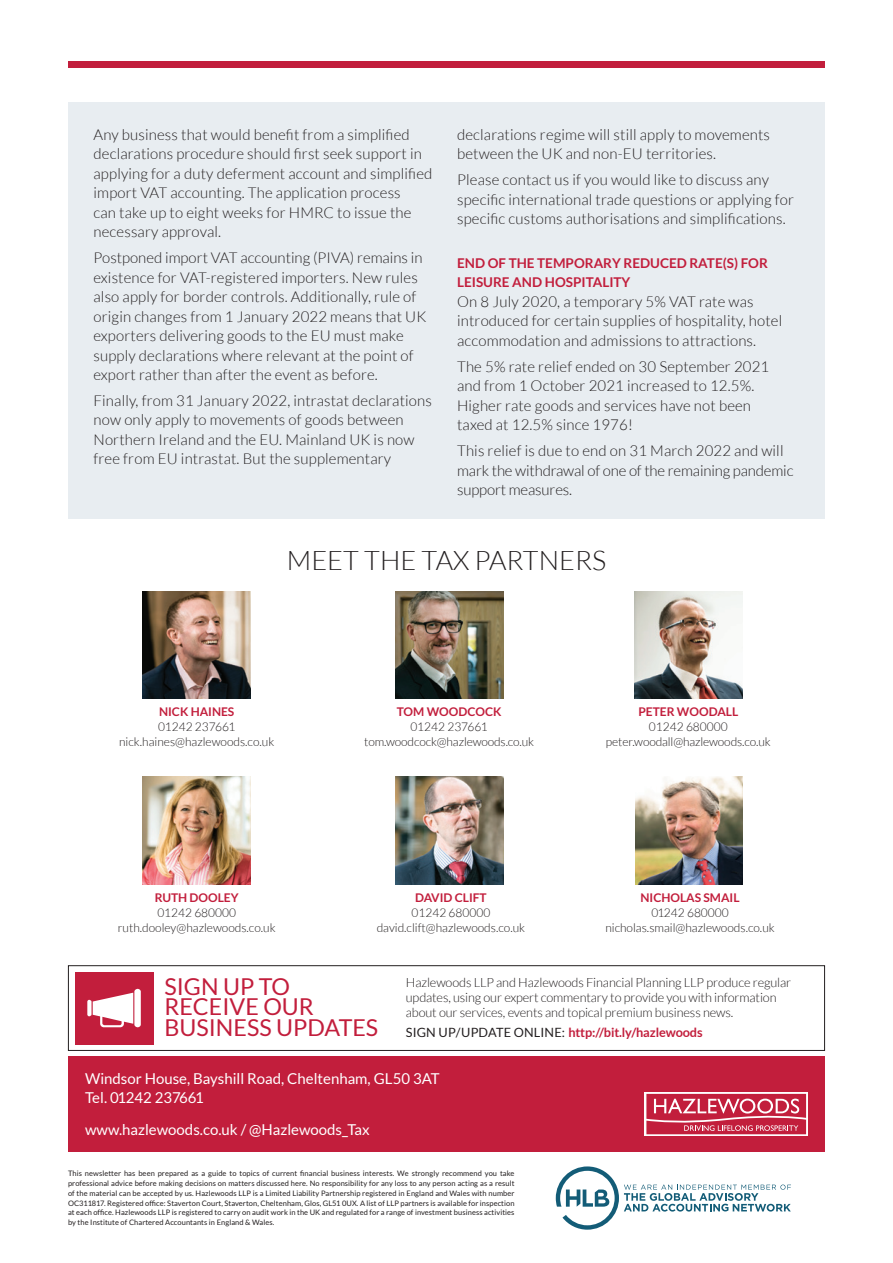
<style>
.page{position:relative;width:893px;height:1263px;background:#fff}
.page>*{position:absolute;margin:0;border:0;box-sizing:border-box;transform-origin:0 0}
.t1{font:300 27px "Lato";color:#231f20}
.t2{font:23.25px/20.2px "Lato";color:#c21e3c}
.t3{font:300 15px/19.5px "Lato";letter-spacing:.01em;color:#231f20}
.t4{font:300 15px/19.5px "Lato";letter-spacing:-.01em;color:#231f20}
.t5{font:15px/19.5px "Lato";color:#fff}
.t6{font:700 13.5px/19.5px "Lato";color:#c21e3c}
.t7{font:300 12.75px/15px "Lato";letter-spacing:-.01em;color:#231f20}
.t8{font:700 12.75px "Lato";letter-spacing:-.01em;color:#c21e3c}
.t9{font:300 12px/15px "Lato";color:#231f20;text-align:center}
.t10{font:700 12px "Lato";color:#c21e3c}
.t11{font:7.5px/9.8px "Lato";letter-spacing:.01em;color:#231f20;text-align:justify}
.s1{font-weight:400;color:#231f20}
</style>
<div class="page">
<div style="left:68px;top:1056px;width:757px;height:95px;background:#c21e3c"></div>
<div style="left:645px;top:1092px;width:163px;height:44px;background:linear-gradient(to right,#ecbbc4,#ecbbc4)"></div>
<svg style="left:646px;top:1094px;width:160px;height:40px"></svg>
<div style="left:68px;top:61px;width:757px;height:7px;background:#c21e3c"></div>
<img style="left:143px;top:591px;width:108px;height:108px">
<img style="left:395px;top:591px;width:108px;height:108px">
<img style="left:634px;top:591px;width:108px;height:108px">
<img style="left:635px;top:777px;width:108px;height:107px">
<img style="left:396px;top:777px;width:108px;height:107px">
<img style="left:143px;top:777px;width:108px;height:107px">
<div style="left:68px;top:965px;width:757px;height:86px;border:1px solid #231f20"></div>
<div style="left:75px;top:972px;width:79px;height:72px;background:#c21e3c"></div>
<svg style="left:87px;top:989px;width:54px;height:38px"></svg>
<svg style="left:556px;top:1166px;width:235px;height:64px"></svg>
<div style="left:68px;top:102px;width:757px;height:417px;background:#e8edf1"></div>
<p class="t3" style="left:94px;top:125px;width:340px">Any business that would benefit from a simplified declarations procedure should first seek support in applying for a duty deferment account and simplified import VAT accounting. The application process<br>can take up to eight weeks for HMRC to issue the necessary approval.</p>
<p class="t3" style="left:94px;top:248px;width:334px">Postponed import VAT accounting (PIVA) remains in existence for VAT-registered importers. New rules also apply for border controls. Additionally, rule of origin changes from 1 January 2022 means that UK exporters delivering goods to the EU must make supply declarations where relevant at the point of export rather than after the event as before.</p>
<p class="t3" style="left:94px;top:391px;width:340px">Finally, from 31 January 2022, intrastat declarations now only apply to movements of goods between Northern Ireland and the EU. Mainland UK is now free from EU intrastat. But the supplementary</p>
<p class="t3" style="left:457px;top:125px;width:314px">declarations regime will still apply to movements between the UK and non-EU territories.</p>
<p class="t3" style="left:457px;top:170px;width:338px">Please contact us if you would like to discuss any specific international trade questions or applying for specific customs authorisations and simplifications.</p>
<p class="t6" style="left:457px;top:253px;width:312px">END OF THE TEMPORARY REDUCED RATE(S) FOR<br>LEISURE AND HOSPITALITY</p>
<p class="t3" style="left:457px;top:292px;width:327px">On 8 July 2020, a temporary 5% VAT rate was introduced for certain supplies of hospitality, hotel accommodation and admissions to attractions.</p>
<p class="t3" style="left:457px;top:357px;width:314px">The 5% rate relief ended on 30 September 2021 and from 1 October 2021 increased to 12.5%.<br>Higher rate goods and services have not been taxed at 12.5% since 1976!</p>
<p class="t4" style="left:457px;top:441px;width:338px">This relief is due to end on 31 March 2022 and will mark the withdrawal of one of the remaining pandemic support measures.</p>
<h1 class="t1" style="left:287px;top:546px;width:321px">MEET THE TAX PARTNERS</h1>
<p class="t10" style="left:159px;top:704px;width:77px">NICK HAINES</p>
<p class="t9" style="left:119px;top:719px;width:157px">01242 237661 nick.haines@hazlewoods.co.uk</p>
<p class="t10" style="left:397px;top:705px;width:106px">TOM WOODCOCK</p>
<p class="t9" style="left:364px;top:720px;width:171px">01242 237661 tom.woodcock@hazlewoods.co.uk</p>
<p class="t10" style="left:638px;top:705px;width:101px">PETER WOODALL</p>
<p class="t9" style="left:606px;top:720px;width:166px">01242 680000 peter.woodall@hazlewoods.co.uk</p>
<p class="t10" style="left:155px;top:891px;width:85px">RUTH DOOLEY</p>
<p class="t9" style="left:118px;top:905px;width:159px">01242 680000 ruth.dooley@hazlewoods.co.uk</p>
<p class="t10" style="left:415px;top:891px;width:73px">DAVID CLIFT</p>
<p class="t9" style="left:377px;top:905px;width:150px">01242 680000 david.clift@hazlewoods.co.uk</p>
<p class="t10" style="left:640px;top:891px;width:101px">NICHOLAS SMAIL</p>
<p class="t9" style="left:605px;top:905px;width:171px">01242 680000 nicholas.smail@hazlewoods.co.uk</p>
<h2 class="t2" style="left:164px;top:976px;width:215px">SIGN UP TO<br>RECEIVE OUR<br>BUSINESS UPDATES</h2>
<p class="t7" style="left:406px;top:975px;width:387px">Hazlewoods LLP and Hazlewoods Financial Planning LLP produce regular updates, using our expert commentary to provide you with information about our services, events and topical premium business news.</p>
<p class="t8" style="left:406px;top:1025px;width:298px"><span class="s1">SIGN UP/UPDATE ONLINE:</span> http://bit.ly/hazlewoods</p>
<p class="t5" style="left:85px;top:1068px;width:356px">Windsor House, Bayshill Road, Cheltenham, GL50 3AT<br>Tel. 01242 237661</p>
<p class="t5" style="left:85px;top:1119px;width:286px">www.hazlewoods.co.uk / @Hazlewoods_Tax</p>
<p class="t11" style="left:68px;top:1169px;width:448px">This newsletter has been prepared as a guide to topics of current financial business interests. We strongly recommend you take professional advice before making decisions on matters discussed here. No responsibility for any loss to any person acting as a result of the material can be accepted by us. Hazlewoods LLP is a Limited Liability Partnership registered in England and Wales with number OC311817. Registered office: Staverton Court, Staverton, Cheltenham, Glos, GL51 0UX. A list of LLP partners is available for inspection at each office. Hazlewoods LLP is registered to carry on audit work in the UK and regulated for a range of investment business activities by the Institute of Chartered Accountants in England &amp; Wales.</p>
</div>
